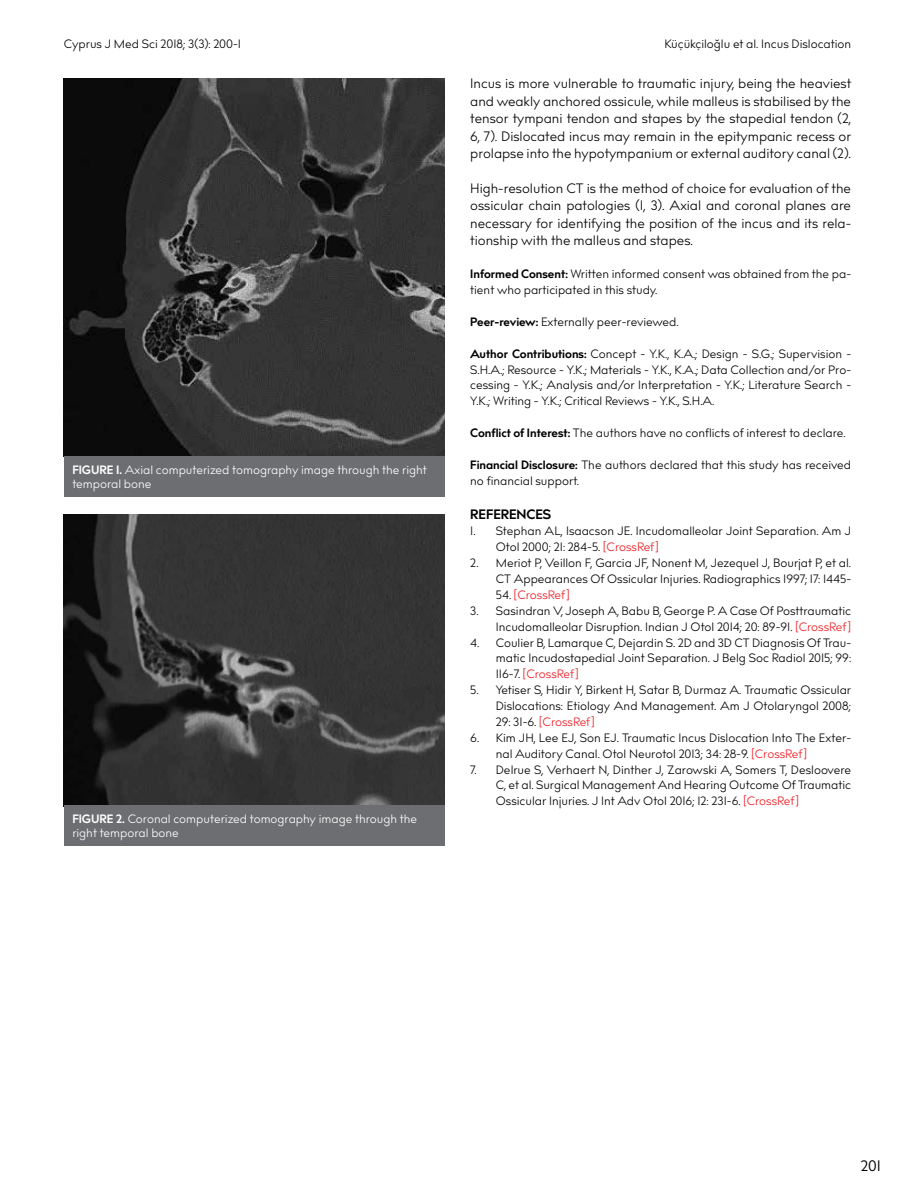
<style>
.page{position:relative;width:915px;height:1191px;background:#fff}
.page>*{position:absolute;margin:0;border:0;box-sizing:border-box;transform-origin:0 0}
.t1{font:15px "billcorporatenarrow";color:#000}
.t2{font:13.5px/17.4px "billcorporatenarrow";color:#000;text-align:justify}
.t3{font:700 13.5px "billcorporatenarrow";color:#000}
.t4{font:12px/15.9px "billcorporatenarrow";color:#000}
.t5{font:12px/14.4px "billcorporatenarrow";color:#fff}
.t6{font:12px "billcorporatenarrow";color:#ed1d24}
.s1{font-weight:700}
.s2{color:#ed1d24}
.s3{color:#000}
</style>
<div class="page">
<img style="left:64px;top:514px;width:380px;height:292px">
<div style="left:64px;top:806px;width:380px;height:40px;background:#6d6e71"></div>
<img style="left:64px;top:79px;width:380px;height:377px">
<div style="left:64px;top:456px;width:380px;height:41px;background:#6d6e71"></div>
<p class="t4" style="left:64px;top:37px;width:179px">Cyprus J Med Sci 2018; 3(3): 200-1</p>
<p class="t4" style="left:664px;top:36px;width:188px">Küçükçiloğlu et al. Incus Dislocation</p>
<p class="t2" style="left:470px;top:76px;width:382px">Incus is more vulnerable to traumatic injury, being the heaviest and weakly anchored ossicule, while malleus is stabilised by the tensor tympani tendon and stapes by the stapedial tendon (2, 6, 7). Dislocated incus may remain in the epitympanic recess or prolapse into the hypotympanium or external auditory canal (2).</p>
<p class="t2" style="left:470px;top:180px;width:382px">High-resolution CT is the method of choice for evaluation of the ossicular chain patologies (1, 3). Axial and coronal planes are necessary for identifying the position of the incus and its rela&shy;tionship with the malleus and stapes.</p>
<p class="t4" style="left:470px;top:266px;width:382px"><span class="s1">Informed Consent:</span> Written informed consent was obtained from the pa&shy;tient who participated in this study.</p>
<p class="t4" style="left:470px;top:314px;width:210px"><span class="s1">Peer-review:</span> Externally peer-reviewed.</p>
<p class="t4" style="left:470px;top:346px;width:382px;text-align:justify"><span class="s1">Author Contributions:</span> Concept - Y.K., K.A.; Design - S.G.; Supervision - S.H.A.; Resource - Y.K.; Materials - Y.K., K.A.; Data Collection and/or Pro&shy;cessing - Y.K.; Analysis and/or Interpretation - Y.K.; Literature Search - Y.K.; Writing - Y.K.; Critical Reviews - Y.K., S.H.A.</p>
<p class="t4" style="left:470px;top:425px;width:377px"><span class="s1">Conflict of Interest:</span> The authors have no conflicts of interest to declare.</p>
<p class="t4" style="left:470px;top:457px;width:382px"><span class="s1">Financial Disclosure:</span> The authors declared that this study has received no financial support.</p>
<p class="t3" style="left:470px;top:505px;width:82px">REFERENCES</p>
<p class="t4" style="left:495px;top:523px;width:357px;text-indent:-26px">1. Stephan AL, Isaacson JE. Incudomalleolar Joint Separation. Am J<br>Otol 2000; 21: 284-5. <span class="s2">[CrossRef]</span></p>
<p class="t4" style="left:470px;top:555px;width:382px;text-align:right">2. Meriot P, Veillon F, Garcia JF, Nonent M, Jezequel J, Bourjat P, et al.<br>CT Appearances Of Ossicular Injuries. Radiographics 1997; 17: 1445-</p>
<p class="t6" style="left:495px;top:586px;width:75px"><span class="s3">54.</span> [CrossRef]</p>
<p class="t4" style="left:470px;top:603px;width:382px;text-align:right">3. Sasindran V, Joseph A, Babu B, George P. A Case Of Posttraumatic<br>Incudomalleolar Disruption. Indian J Otol 2014; 20: 89-91. <span class="s2">[CrossRef]</span></p>
<p class="t4" style="left:495px;top:635px;width:357px;text-align:justify;text-indent:-26px">4. Coulier B, Lamarque C, Dejardin S. 2D and 3D CT Diagnosis Of Trau&shy;matic Incudostapedial Joint Separation. J Belg Soc Radiol 2015; 99:<br>116-7. <span class="s2">[CrossRef]</span></p>
<p class="t4" style="left:495px;top:682px;width:357px;text-align:justify;text-indent:-26px">5. Yetiser S, Hidir Y, Birkent H, Satar B, Durmaz A. Traumatic Ossicular Dislocations: Etiology And Management. Am J Otolaryngol 2008; 29: 31-6. <span class="s2">[CrossRef]</span></p>
<p class="t4" style="left:495px;top:730px;width:357px;text-indent:-26px">6. Kim JH, Lee EJ, Son EJ. Traumatic Incus Dislocation Into The Exter&shy;nal Auditory Canal. Otol Neurotol 2013; 34: 28-9. <span class="s2">[CrossRef]</span></p>
<p class="t4" style="left:495px;top:762px;width:357px;text-align:justify;text-indent:-26px">7. Delrue S, Verhaert N, Dinther J, Zarowski A, Somers T, Desloovere C, et al. Surgical Management And Hearing Outcome Of Traumatic Ossicular Injuries. J Int Adv Otol 2016; 12: 231-6. <span class="s2">[CrossRef]</span></p>
<p class="t5" style="left:72px;top:463px;width:356px"><span class="s1">FIGURE 1.</span> Axial computerized tomography image through the right temporal bone</p>
<p class="t5" style="left:72px;top:812px;width:346px"><span class="s1">FIGURE 2.</span> Coronal computerized tomography image through the right temporal bone</p>
<p class="t1" style="left:860px;top:1155px;width:21px">201</p>
</div>
